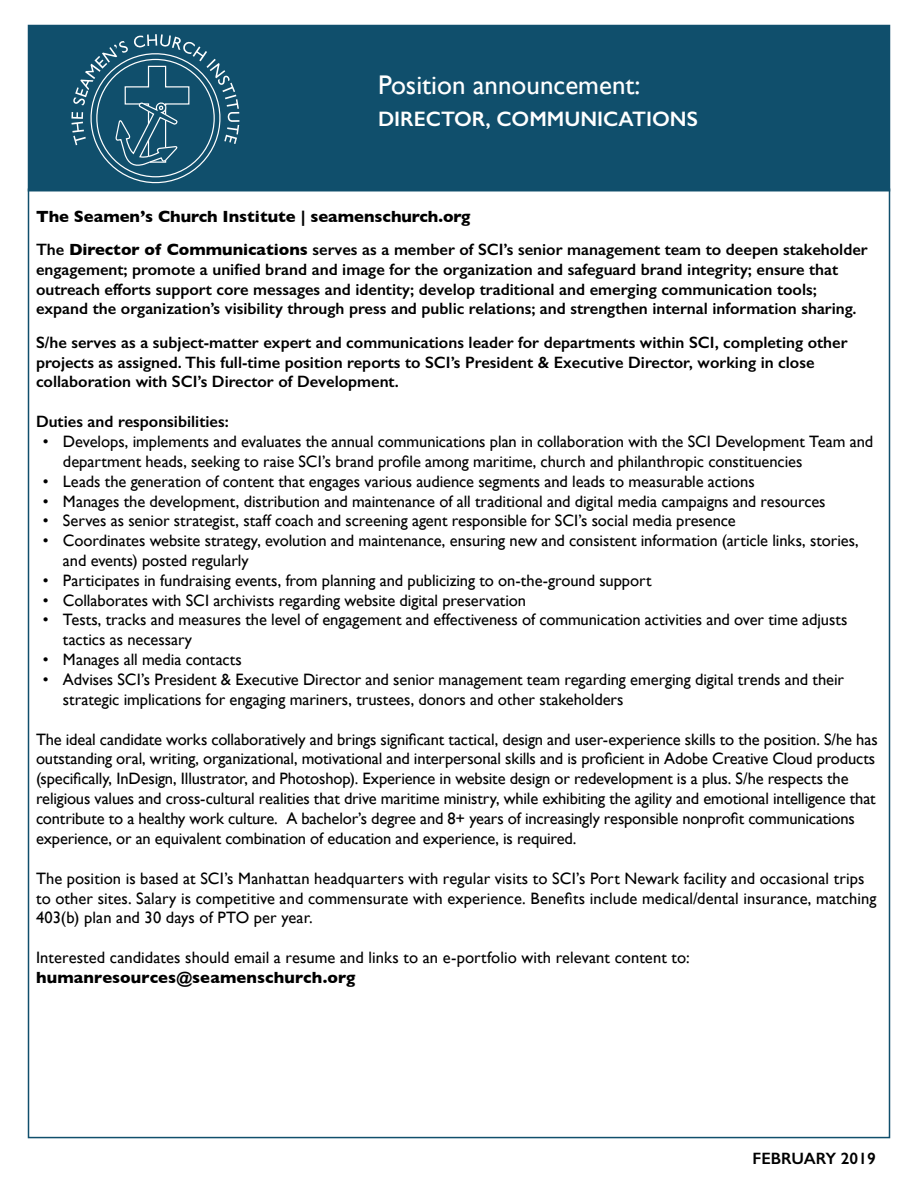
<style>
.page{position:relative;width:918px;height:1188px;background:#fff}
.page>*{position:absolute;margin:0;border:0;box-sizing:border-box;transform-origin:0 0}
.t1{font:27px "Gill Sans";color:#fff}
.t2{font:600 21px "Gill Sans";color:#fff}
.t3{font:16.5px/19.8px "Gill Sans";letter-spacing:-.005em;color:#000}
.t4{font:600 16.5px/19.8px "Gill Sans";color:#000}
.t5{font:700 16.5px/33.3px "Gill Sans";color:#000}
.s1{font-weight:600}
</style>
<div class="page">
<div style="left:28px;top:25px;width:862px;height:166px;background:#104f6c"></div>
<svg style="left:71px;top:34px;width:168px;height:150px"></svg>
<h1 class="t1" style="left:378px;top:69px;width:264px">Position announcement:</h1>
<p class="t2" style="left:378px;top:106px;width:322px">DIRECTOR, COMMUNICATIONS</p>
<p class="t5" style="left:36px;top:199px;width:833px">The Seamen’s Church Institute | seamenschurch.org<br><span class="s1">The</span> Director of Communications <span class="s1">serves as a member of SCI’s senior management team to deepen stakeholder</span></p>
<p class="t4" style="left:36px;top:259px;width:822px">engagement; promote a unified brand and image for the organization and safeguard brand integrity; ensure that outreach efforts support core messages and identity; develop traditional and emerging communication tools; expand the organization’s visibility through press and public relations; and strengthen internal information sharing.</p>
<p class="t4" style="left:36px;top:332px;width:813px">S/he serves as a subject-matter expert and communications leader for departments within SCI, completing other projects as assigned. This full-time position reports to SCI’s President &amp; Executive Director, working in close collaboration with SCI’s Director of Development.</p>
<p class="t4" style="left:36px;top:412px;width:194px">Duties and responsibilities:</p>
<p class="t3" style="left:63px;top:432px;width:812px;text-indent:-20px">• Develops, implements and evaluates the annual communications plan in collaboration with the SCI Development Team and department heads, seeking to raise SCI’s brand profile among maritime, church and philanthropic constituencies</p>
<p class="t3" style="left:43px;top:471px;width:713px">• Leads the generation of content that engages various audience segments and leads to measurable actions</p>
<p class="t3" style="left:43px;top:491px;width:784px">• Manages the development, distribution and maintenance of all traditional and digital media campaigns and resources</p>
<p class="t3" style="left:43px;top:511px;width:695px">• Serves as senior strategist, staff coach and screening agent responsible for SCI’s social media presence</p>
<p class="t3" style="left:63px;top:531px;width:797px;text-indent:-20px">• Coordinates website strategy, evolution and maintenance, ensuring new and consistent information (article links, stories, and events) posted regularly</p>
<p class="t3" style="left:43px;top:570px;width:610px">• Participates in fundraising events, from planning and publicizing to on-the-ground support</p>
<p class="t3" style="left:43px;top:590px;width:485px">• Collaborates with SCI archivists regarding website digital preservation</p>
<p class="t3" style="left:63px;top:610px;width:786px;text-indent:-20px">• Tests, tracks and measures the level of engagement and effectiveness of communication activities and over time adjusts tactics as necessary</p>
<p class="t3" style="left:43px;top:649px;width:201px">• Manages all media contacts</p>
<p class="t3" style="left:63px;top:669px;width:783px;text-indent:-20px">• Advises SCI’s President &amp; Executive Director and senior management team regarding emerging digital trends and their strategic implications for engaging mariners, trustees, donors and other stakeholders</p>
<p class="t3" style="left:36px;top:729px;width:843px">The ideal candidate works collaboratively and brings significant tactical, design and user-experience skills to the position. S/he has outstanding oral, writing, organizational, motivational and interpersonal skills and is proficient in Adobe Creative Cloud products (specifically, InDesign, Illustrator, and Photoshop). Experience in website design or redevelopment is a plus. S/he respects the religious values and cross-cultural realities that drive maritime ministry, while exhibiting the agility and emotional intelligence that contribute to a healthy work culture. A bachelor’s degree and 8+ years of increasingly responsible nonprofit communications experience, or an equivalent combination of education and experience, is required.</p>
<p class="t3" style="left:36px;top:868px;width:842px">The position is based at SCI’s Manhattan headquarters with regular visits to SCI’s Port Newark facility and occasional trips to other sites. Salary is competitive and commensurate with experience. Benefits include medical/dental insurance, matching<br>403(b) plan and 30 days of PTO per year.</p>
<p class="t3" style="left:36px;top:948px;width:655px">Interested candidates should email a resume and links to an e-portfolio with relevant content to:</p>
<p class="t5" style="left:36px;top:961px;width:321px">humanresources@seamenschurch.org</p>
<p class="t4" style="left:753px;top:1148px;width:125px">FEBRUARY 2019</p>
</div>
